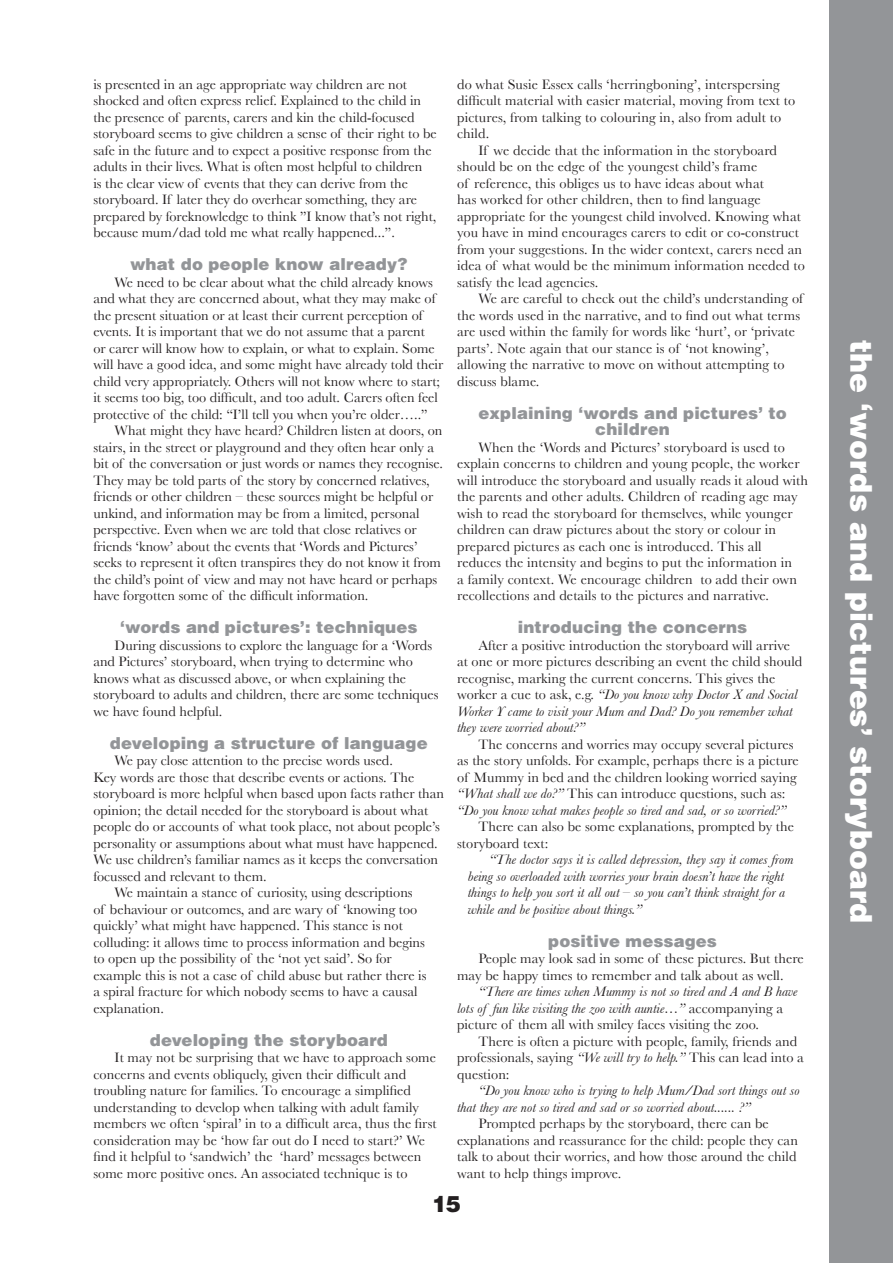
<style>
.page{position:relative;width:893px;height:1263px;background:#fff}
.page>*{position:absolute;margin:0;border:0;box-sizing:border-box;transform-origin:0 0}
.t1{font:900 30px "Helvetica LT Std";letter-spacing:.005em;color:#fff}
.t2{font:900 22.5px "Helvetica LT Std";color:#231f20}
.t3{font:900 16.5px/16.5px "Helvetica LT Std";letter-spacing:.01em;color:#939598;text-align:center}
.t4{font:14.25px/16.5px "Baskerville";color:#231f20}
.t5{font:italic 14.25px/16.5px "Baskerville";letter-spacing:.005em;color:#231f20}
.s1{font-style:italic}
.s2{font-style:normal}
</style>
<div class="page">
<div style="left:829px;top:0;width:63px;height:1263px;background:#939598"></div>
<p class="t4" style="left:93px;top:76px;width:345px">is presented in an age appropriate way children are not shocked and often express relief. Explained to the child in the presence of parents, carers and kin the child-focused storyboard seems to give children a sense of their right to be safe in the future and to expect a positive response from the adults in their lives. What is often most helpful to children<br>is the clear view of events that they can derive from the storyboard. If later they do overhear something, they are prepared by foreknowledge to think ”I know that’s not right, because mum/dad told me what really happened...”.</p>
<p class="t3" style="left:130px;top:258px;width:279px">what do people know already?</p>
<p class="t4" style="left:93px;top:274px;width:351px;text-indent:21px">We need to be clear about what the child already knows and what they are concerned about, what they may make of the present situation or at least their current perception of events. It is important that we do not assume that a parent<br>or carer will know how to explain, or what to explain. Some will have a good idea, and some might have already told their child very appropriately. Others will not know where to start; it seems too big, too difficult, and too adult. Carers often feel protective of the child: “I’ll tell you when you’re older…..”</p>
<p class="t4" style="left:93px;top:422px;width:351px;text-indent:21px">What might they have heard? Children listen at doors, on stairs, in the street or playground and they often hear only a bit of the conversation or just words or names they recognise.<br>They may be told parts of the story by concerned relatives, friends or other children – these sources might be helpful or unkind, and information may be from a limited, personal perspective. Even when we are told that close relatives or friends ‘know’ about the events that ‘Words and Pictures’ seeks to represent it often transpires they do not know it from the child’s point of view and may not have heard or perhaps have forgotten some of the difficult information.</p>
<p class="t3" style="left:120px;top:621px;width:299px">‘words and pictures’: techniques</p>
<p class="t4" style="left:93px;top:637px;width:346px;text-indent:21px">During discussions to explore the language for a ‘Words and Pictures’ storyboard, when trying to determine who knows what as discussed above, or when explaining the storyboard to adults and children, there are some techniques we have found helpful.</p>
<p class="t3" style="left:110px;top:737px;width:319px">developing a structure of language</p>
<p class="t4" style="left:115px;top:752px;width:280px">We pay close attention to the precise words used.</p>
<p class="t4" style="left:93px;top:769px;width:322px">Key words are those that describe events or actions. The</p>
<p class="t4" style="left:93px;top:785px;width:352px">storyboard is more helpful when based upon facts rather than</p>
<p class="t4" style="left:93px;top:802px;width:336px">opinion; the detail needed for the storyboard is about what</p>
<p class="t4" style="left:93px;top:818px;width:348px">people do or accounts of what took place, not about people’s</p>
<p class="t4" style="left:93px;top:835px;width:346px">personality or assumptions about what must have happened.</p>
<p class="t4" style="left:93px;top:851px;width:346px">We use children’s familiar names as it keeps the conversation</p>
<p class="t4" style="left:93px;top:868px;width:175px">focussed and relevant to them.</p>
<p class="t4" style="left:115px;top:884px;width:299px">We maintain a stance of curiosity, using descriptions</p>
<p class="t4" style="left:93px;top:901px;width:325px">of behaviour or outcomes, and are wary of ‘knowing too</p>
<p class="t4" style="left:93px;top:917px;width:311px">quickly’ what might have happened. This stance is not</p>
<p class="t4" style="left:93px;top:934px;width:333px">colluding: it allows time to process information and begins</p>
<p class="t4" style="left:93px;top:950px;width:300px">to open up the possibility of the ‘not yet said’. So for</p>
<p class="t4" style="left:93px;top:967px;width:334px">example this is not a case of child abuse but rather there is</p>
<p class="t4" style="left:93px;top:983px;width:326px">a spiral fracture for which nobody seems to have a causal</p>
<p class="t4" style="left:93px;top:1000px;width:72px">explanation.</p>
<p class="t3" style="left:150px;top:1034px;width:240px">developing the storyboard</p>
<p class="t4" style="left:93px;top:1049px;width:345px;text-indent:21px">It may not be surprising that we have to approach some concerns and events obliquely, given their difficult and troubling nature for families. To encourage a simplified understanding to develop when talking with adult family members we often ‘spiral’ in to a difficult area, thus the first consideration may be ‘how far out do I need to start?’ We find it helpful to ‘sandwich’ the ‘hard’ messages between some more positive ones. An associated technique is to</p>
<p class="t4" style="left:457px;top:76px;width:340px">do what Susie Essex calls ‘herringboning’, interspersing difficult material with easier material, moving from text to pictures, from talking to colouring in, also from adult to child.</p>
<p class="t4" style="left:457px;top:142px;width:349px;text-indent:21px">If we decide that the information in the storyboard should be on the edge of the youngest child’s frame<br>of reference, this obliges us to have ideas about what<br>has worked for other children, then to find language appropriate for the youngest child involved. Knowing what you have in mind encourages carers to edit or co-construct from your suggestions. In the wider context, carers need an idea of what would be the minimum information needed to satisfy the lead agencies.</p>
<p class="t4" style="left:457px;top:290px;width:347px;text-indent:21px">We are careful to check out the child’s understanding of the words used in the narrative, and to find out what terms are used within the family for words like ‘hurt’, or ‘private parts’. Note again that our stance is of ‘not knowing’, allowing the narrative to move on without attempting to discuss blame.</p>
<p class="t3" style="left:478px;top:407px;width:309px">explaining ‘words and pictures’ to children</p>
<p class="t4" style="left:457px;top:439px;width:352px;text-indent:21px">When the ‘Words and Pictures’ storyboard is used to explain concerns to children and young people, the worker will introduce the storyboard and usually reads it aloud with the parents and other adults. Children of reading age may wish to read the storyboard for themselves, while younger children can draw pictures about the story or colour in prepared pictures as each one is introduced. This all reduces the intensity and begins to put the information in<br>a family context. We encourage children to add their own recollections and details to the pictures and narrative.</p>
<p class="t3" style="left:518px;top:621px;width:231px">introducing the concerns</p>
<p class="t4" style="left:457px;top:637px;width:346px;text-indent:21px">After a positive introduction the storyboard will arrive at one or more pictures describing an event the child should recognise, marking the current concerns. This gives the worker a cue to ask, e.g. <span class="s1">“Do you know why Doctor X and Social Worker Y came to visit your Mum and Dad? Do you remember what they were worried about?”</span></p>
<p class="t4" style="left:457px;top:736px;width:343px;text-indent:21px">The concerns and worries may occupy several pictures as the story unfolds. For example, perhaps there is a picture of Mummy in bed and the children looking worried saying <span class="s1">“What shall we do?”</span> This can introduce questions, such as: <span class="s1">“Do you know what makes people so tired and sad, or so worried?”</span></p>
<p class="t4" style="left:457px;top:818px;width:338px;text-indent:21px">There can also be some explanations, prompted by the storyboard text:</p>
<p class="t5" style="left:468px;top:852px;width:327px;text-indent:21px">“The doctor says it is called depression, they say it comes from being so overloaded with worries your brain doesn’t have the right things to help you sort it all out – so you can’t think straight for a while and be positive about things.”</p>
<p class="t3" style="left:548px;top:935px;width:170px">positive messages</p>
<p class="t4" style="left:457px;top:950px;width:348px;text-indent:21px">People may look sad in some of these pictures. But there may be happy times to remember and talk about as well.</p>
<p class="t5" style="left:457px;top:984px;width:342px;text-indent:21px">“There are times when Mummy is not so tired and A and B have lots of fun like visiting the zoo with auntie…” <span class="s2">accompanying a picture of them all with smiley faces visiting the zoo.</span></p>
<p class="t4" style="left:457px;top:1033px;width:348px;text-indent:21px">There is often a picture with people, family, friends and professionals, saying <span class="s1">“We will try to help.”</span> This can lead into a question:</p>
<p class="t5" style="left:457px;top:1083px;width:344px;text-indent:21px">“Do you know who is trying to help Mum/Dad sort things out so that they are not so tired and sad or so worried about...... ?”</p>
<p class="t4" style="left:457px;top:1115px;width:342px;text-indent:21px">Prompted perhaps by the storyboard, there can be explanations and reassurance for the child: people they can talk to about their worries, and how those around the child want to help things improve.</p>
<h2 class="t2" style="left:432px;top:1196px;width:30px">15</h2>
<h1 class="t1" style="left:871px;top:340px;width:585px;rotate:90deg">the ‘words and pictures’ storyboard</h1>
</div>
